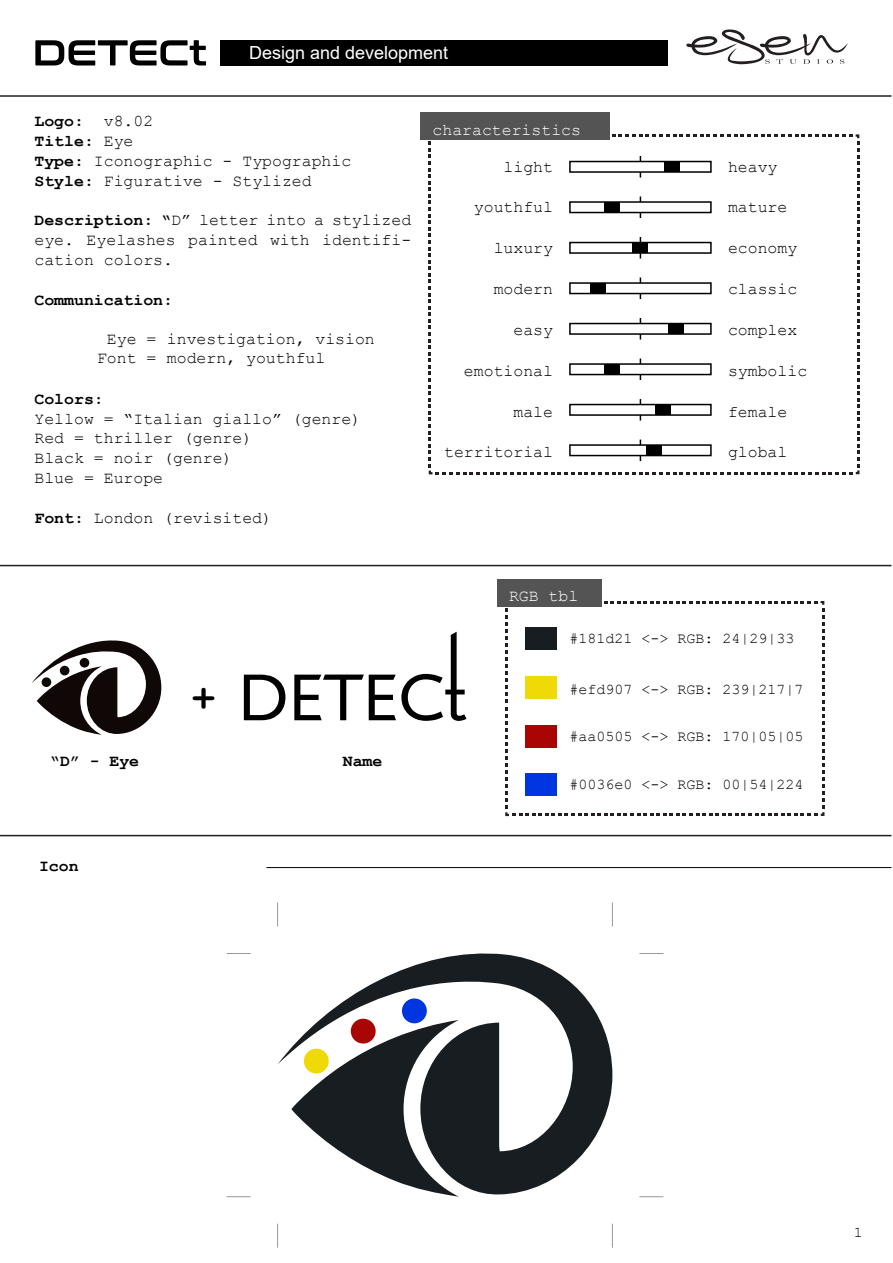
<style>
.page{position:relative;width:893px;height:1263px;background:#fff}
.page>*{position:absolute;margin:0;border:0;box-sizing:border-box;transform-origin:0 0}
.t1{font:700 41.7px "Courier New";color:#000}
.t2{font:18px "Arial";color:#fff}
.t3{font:16.5px/19.8px "Courier New";color:#000}
.t4{font:700 16.5px "Courier New";color:#000}
.t5{font:16.5px "Courier New";color:#fff}
.t6{font:15px "Courier New";color:#000}
.s1{font-weight:700}
</style>
<div class="page">
<hr style="left:0;top:95px;width:891px;height:2px;background:#231f20">
<hr style="left:0;top:565px;width:891px;height:1px;background:#231f20">
<hr style="left:0;top:835px;width:891px;height:1px;background:#231f20">
<div style="left:420px;top:113px;width:189px;height:27px;background:#545454"></div>
<svg style="left:505px;top:601px;width:319px;height:215px"></svg>
<div style="left:497px;top:579px;width:105px;height:27px;background:#545454"></div>
<svg style="left:429px;top:134px;width:430px;height:340px"></svg>
<div style="left:569px;top:444px;width:143px;height:12px;background:#fff;border:2px solid #000"></div>
<div style="left:646px;top:445px;width:16px;height:11px;background:#000"></div>
<div style="left:525px;top:627px;width:31px;height:23px;background:#181d21"></div>
<div style="left:525px;top:676px;width:31px;height:23px;background:#efd907"></div>
<div style="left:525px;top:725px;width:31px;height:23px;background:#aa0505"></div>
<div style="left:525px;top:773px;width:31px;height:23px;background:#0036e0"></div>
<hr style="left:266px;top:867px;width:625px;height:1px;background:#000">
<svg style="left:278px;top:953px;width:334px;height:243px"></svg>
<div style="left:304px;top:1049px;width:25px;height:24px;background:#efd907;border-radius:50%"></div>
<div style="left:351px;top:1019px;width:25px;height:24px;background:#aa0505;border-radius:50%"></div>
<div style="left:402px;top:998px;width:25px;height:25px;background:#0036e0;border-radius:50%"></div>
<svg style="left:277px;top:902px;width:1px;height:24px"></svg>
<svg style="left:227px;top:953px;width:24px;height:1px"></svg>
<svg style="left:227px;top:1196px;width:24px;height:1px"></svg>
<svg style="left:277px;top:1224px;width:1px;height:24px"></svg>
<svg style="left:612px;top:902px;width:1px;height:24px"></svg>
<svg style="left:639px;top:953px;width:24px;height:1px"></svg>
<svg style="left:639px;top:1196px;width:24px;height:1px"></svg>
<svg style="left:612px;top:1224px;width:1px;height:24px"></svg>
<svg style="left:32px;top:640px;width:129px;height:95px"></svg>
<div style="left:42px;top:677px;width:9px;height:10px;background:#100806;border-radius:50%"></div>
<div style="left:60px;top:666px;width:9px;height:9px;background:#100806;border-radius:50%"></div>
<div style="left:80px;top:658px;width:9px;height:9px;background:#100806;border-radius:50%"></div>
<div style="left:220px;top:40px;width:448px;height:25px;background:#000"></div>
<svg style="left:35px;top:40px;width:171px;height:25px"></svg>
<svg style="left:686px;top:29px;width:162px;height:35px"></svg>
<svg style="left:244px;top:675px;width:41px;height:45px"></svg>
<svg style="left:294px;top:632px;width:172px;height:89px"></svg>
<p class="t2" style="left:249px;top:41px;width:201px">Design and development</p>
<p class="t3" style="left:34px;top:111px;width:318px"><span class="s1">Logo:</span> v8.02<br><span class="s1">Title:</span> Eye<br><span class="s1">Type:</span> Iconographic - Typographic<br><span class="s1">Style:</span> Figurative - Stylized</p>
<p class="t3" style="left:34px;top:210px;width:378px;text-align:justify"><span class="s1">Description: “</span>D” letter into a stylized eye. Eyelashes painted with identifi&shy;cation colors.</p>
<p class="t4" style="left:34px;top:289px;width:140px">Communication:</p>
<p class="t3" style="left:97px;top:328px;width:61px;text-align:center">Eye =<br>Font =</p>
<p class="t3" style="left:167px;top:328px;width:209px">investigation, vision modern, youthful</p>
<p class="t4" style="left:34px;top:388px;width:71px">Colors:</p>
<p class="t3" style="left:34px;top:408px;width:328px">Yellow = “Italian giallo” (genre)<br>Red = thriller (genre)<br>Black = noir (genre)<br>Blue = Europe</p>
<p class="t3" style="left:34px;top:507px;width:239px"><span class="s1">Font:</span> London (revisited)</p>
<p class="t5" style="left:432px;top:120px;width:150px">characteristics</p>
<p class="t3" style="left:504px;top:156px;width:51px">light</p>
<p class="t3" style="left:474px;top:197px;width:81px">youthful</p>
<p class="t3" style="left:494px;top:238px;width:61px">luxury</p>
<p class="t3" style="left:494px;top:278px;width:61px">modern</p>
<p class="t3" style="left:513px;top:319px;width:41px">easy</p>
<p class="t3" style="left:464px;top:360px;width:91px">emotional</p>
<p class="t3" style="left:513px;top:401px;width:41px">male</p>
<p class="t3" style="left:444px;top:442px;width:110px">territorial</p>
<p class="t5" style="left:509px;top:586px;width:71px">RGB tbl</p>
<p class="t3" style="left:728px;top:156px;width:51px">heavy</p>
<p class="t3" style="left:728px;top:197px;width:61px">mature</p>
<p class="t3" style="left:728px;top:238px;width:71px">economy</p>
<p class="t3" style="left:728px;top:278px;width:71px">classic</p>
<p class="t3" style="left:728px;top:319px;width:71px">complex</p>
<p class="t3" style="left:728px;top:360px;width:81px">symbolic</p>
<p class="t3" style="left:728px;top:401px;width:61px">female</p>
<p class="t3" style="left:728px;top:442px;width:61px">global</p>
<h1 class="t1" style="left:191px;top:671px;width:27px">+</h1>
<p class="t4" style="left:50px;top:751px;width:91px">“D” - Eye</p>
<p class="t4" style="left:343px;top:751px;width:41px">Name</p>
<p class="t4" style="left:39px;top:856px;width:41px">Icon</p>
<p class="t6" style="left:570px;top:629px;width:226px">#181d21 &lt;-&gt; RGB: 24|29|33</p>
<p class="t6" style="left:570px;top:680px;width:236px">#efd907 &lt;-&gt; RGB: 239|217|7</p>
<p class="t6" style="left:570px;top:727px;width:236px">#aa0505 &lt;-&gt; RGB: 170|05|05</p>
<p class="t6" style="left:570px;top:775px;width:236px">#0036e0 &lt;-&gt; RGB: 00|54|224</p>
<p class="t6" style="left:854px;top:1223px;width:10px">1</p>
</div>
